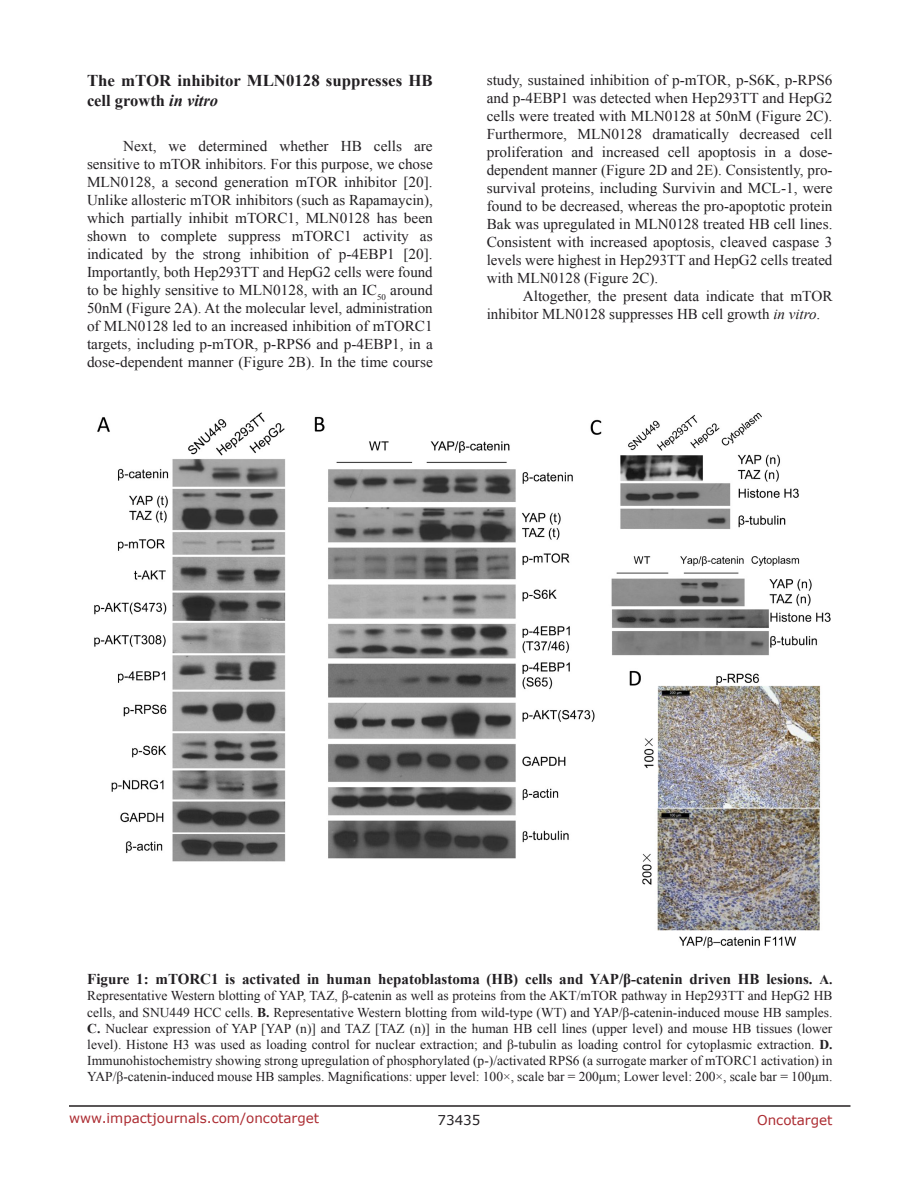
<style>
.page{position:relative;width:918px;height:1188px;background:#fff}
.page>*{position:absolute;margin:0;border:0;box-sizing:border-box;transform-origin:0 0}
.SubHeading{font:700 16.5px/19.8px "Times New Roman";color:#221f22}
.BodyText{font:15px/18px "Times New Roman";color:#221f22;text-align:justify}
.FigureText{font:700 15px "Times New Roman";color:#221f22}
.FigureText-2{font:13.5px/16.2px "Times New Roman";color:#221f22;text-align:justify}
.t1{font:13.5px "Verdana";color:#ac2b31}
.t2{font:13.5px "Verdana";color:#221f22}
.s1{font-style:italic}
.s2{font-size:13.5px}
.s3{font-weight:700}
</style>
<div class="page">
<hr style="left:69px;top:1105px;width:781px;height:2px;background:#231f20">
<img style="left:94px;top:412px;width:737px;height:536px">
<p class="SubHeading" style="left:87px;top:70px;width:347px">The mTOR inhibitor MLN0128 suppresses HB cell growth <span class="s1">in vitro</span></p>
<p class="BodyText" style="left:87px;top:137px;width:347px;text-indent:36px">Next, we determined whether HB cells are sensitive to mTOR inhibitors. For this purpose, we chose MLN0128, a second generation mTOR inhibitor [20].<br>Unlike allosteric mTOR inhibitors (such as Rapamaycin), which partially inhibit mTORC1, MLN0128 has been shown to complete suppress mTORC1 activity as indicated by the strong inhibition of p-4EBP1 [20].<br>Importantly, both Hep293TT and HepG2 cells were found to be highly sensitive to MLN0128, with an IC<sub>50</sub> around 50nM (Figure 2A). At the molecular level, administration of MLN0128 led to an increased inhibition of mTORC1 targets, including p-mTOR, p-RPS6 and p-4EBP1, in a dose-dependent manner (Figure 2B). In the time course</p>
<p class="BodyText" style="left:487px;top:71px;width:347px">study, sustained inhibition of p-mTOR, p-S6K, p-RPS6 and p-4EBP1 was detected when Hep293TT and HepG2 cells were treated with MLN0128 at 50nM (Figure 2C).<br>Furthermore, MLN0128 dramatically decreased cell proliferation and increased cell apoptosis in a dose&shy;dependent manner (Figure 2D and 2E). Consistently, pro&shy;survival proteins, including Survivin and MCL-1, were found to be decreased, whereas the pro-apoptotic protein Bak was upregulated in MLN0128 treated HB cell lines.<br>Consistent with increased apoptosis, cleaved caspase 3 levels were highest in Hep293TT and HepG2 cells treated with MLN0128 (Figure 2C).</p>
<p class="BodyText" style="left:487px;top:287px;width:347px;text-indent:36px">Altogether, the present data indicate that mTOR inhibitor MLN0128 suppresses HB cell growth <span class="s1">in vitro</span>.</p>
<p class="FigureText" style="left:87px;top:969px;width:747px">Figure 1: mTORC1 is activated in human hepatoblastoma (HB) cells and YAP/β-catenin driven HB lesions. <span class="s2">A.</span></p>
<p class="FigureText-2" style="left:87px;top:988px;width:747px">Representative Western blotting of YAP, TAZ, β-catenin as well as proteins from the AKT/mTOR pathway in Hep293TT and HepG2 HB cells, and SNU449 HCC cells. <span class="s3">B.</span> Representative Western blotting from wild-type (WT) and YAP/β-catenin-induced mouse HB samples.<br><span class="s3">C.</span> Nuclear expression of YAP [YAP (n)] and TAZ [TAZ (n)] in the human HB cell lines (upper level) and mouse HB tissues (lower level). Histone H3 was used as loading control for nuclear extraction; and β-tubulin as loading control for cytoplasmic extraction. <span class="s3">D.<br></span>Immunohistochemistry showing strong upregulation of phosphorylated (p-)/activated RPS6 (a surrogate marker of mTORC1 activation) in YAP/β-catenin-induced mouse HB samples. Magnifications: upper level: 100×, scale bar = 200μm; Lower level: 200×, scale bar = 100μm.</p>
<p class="t1" style="left:69px;top:1109px;width:252px">www.impactjournals.com/oncotarget</p>
<p class="t2" style="left:438px;top:1111px;width:44px">73435</p>
<p class="t1" style="left:757px;top:1111px;width:77px">Oncotarget</p>
</div>
